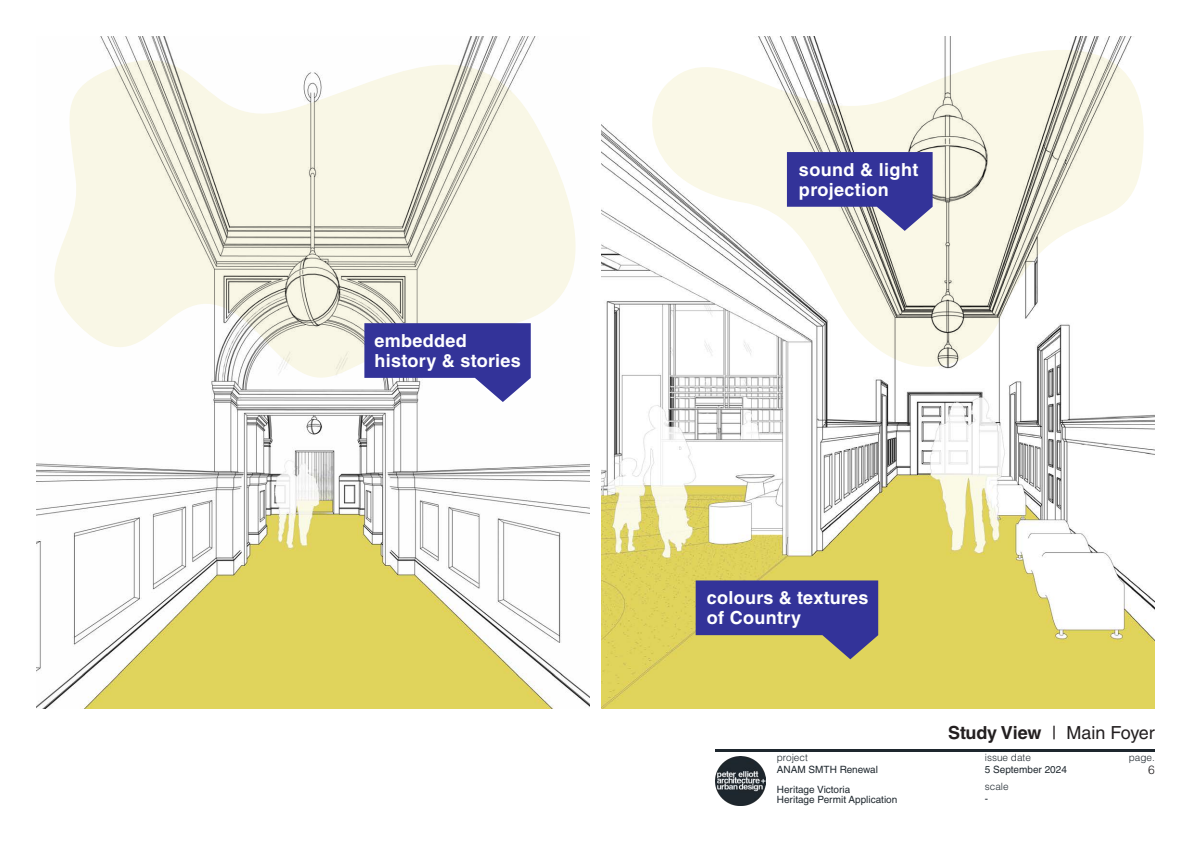
<style>
.page{position:relative;width:1191px;height:842px;background:#fff}
.page>*{position:absolute;margin:0;border:0;box-sizing:border-box;transform-origin:0 0}
.t1{font:700 18px/20px "Helvetica LT Std";letter-spacing:.02em;color:#fff}
.t2{font:18px "Helvetica LT Std";color:#231f20}
.t3{font:300 12px "Helvetica LT Std";color:#231f20}
.t4{font:10px/20px "Helvetica LT Std";color:#1e272e}
.t5{font:300 10px "Helvetica LT Std";color:#1e272e}
.s1{font-weight:700}
</style>
<div class="page">
<hr style="left:716px;top:748px;width:439px;height:3px;background:#1e272e">
<img style="left:716px;top:756px;width:49px;height:50px">
<img style="left:36px;top:36px;width:553px;height:673px">
<img style="left:601px;top:36px;width:554px;height:673px">
<svg style="left:53px;top:59px;width:523px;height:320px;fill:#f9f7e6"></svg>
<svg style="left:651px;top:49px;width:492px;height:319px;fill:#faf8e7"></svg>
<svg style="left:695px;top:580px;width:183px;height:79px;background:#615e88"></svg>
<svg style="left:787px;top:152px;width:145px;height:79px;background:#605fa8"></svg>
<svg style="left:364px;top:323px;width:167px;height:79px"></svg>
<p class="t1" style="left:374px;top:330px;width:148px">embedded history &amp; stories</p>
<p class="t1" style="left:799px;top:159px;width:121px">sound &amp; light projection</p>
<p class="t1" style="left:706px;top:587px;width:163px">colours &amp; textures of Country</p>
<p class="t2" style="left:948px;top:722px;width:208px"><span class="s1">Study View</span> | Main Foyer</p>
<p class="t5" style="left:777px;top:752px;width:32px">project</p>
<p class="t5" style="left:984px;top:752px;width:48px">issue date</p>
<p class="t5" style="left:1128px;top:752px;width:28px">page.</p>
<p class="t5" style="left:984px;top:780px;width:25px">scale</p>
<p class="t4" style="left:777px;top:759px;width:103px">ANAM SMTH Renewal<br>Heritage Victoria</p>
<p class="t4" style="left:777px;top:789px;width:122px">Heritage Permit Application</p>
<p class="t4" style="left:984px;top:759px;width:84px">5 September 2024</p>
<p class="t3" style="left:1148px;top:762px;width:8px">6</p>
<p class="t4" style="left:984px;top:788px;width:5px">-</p>
</div>
